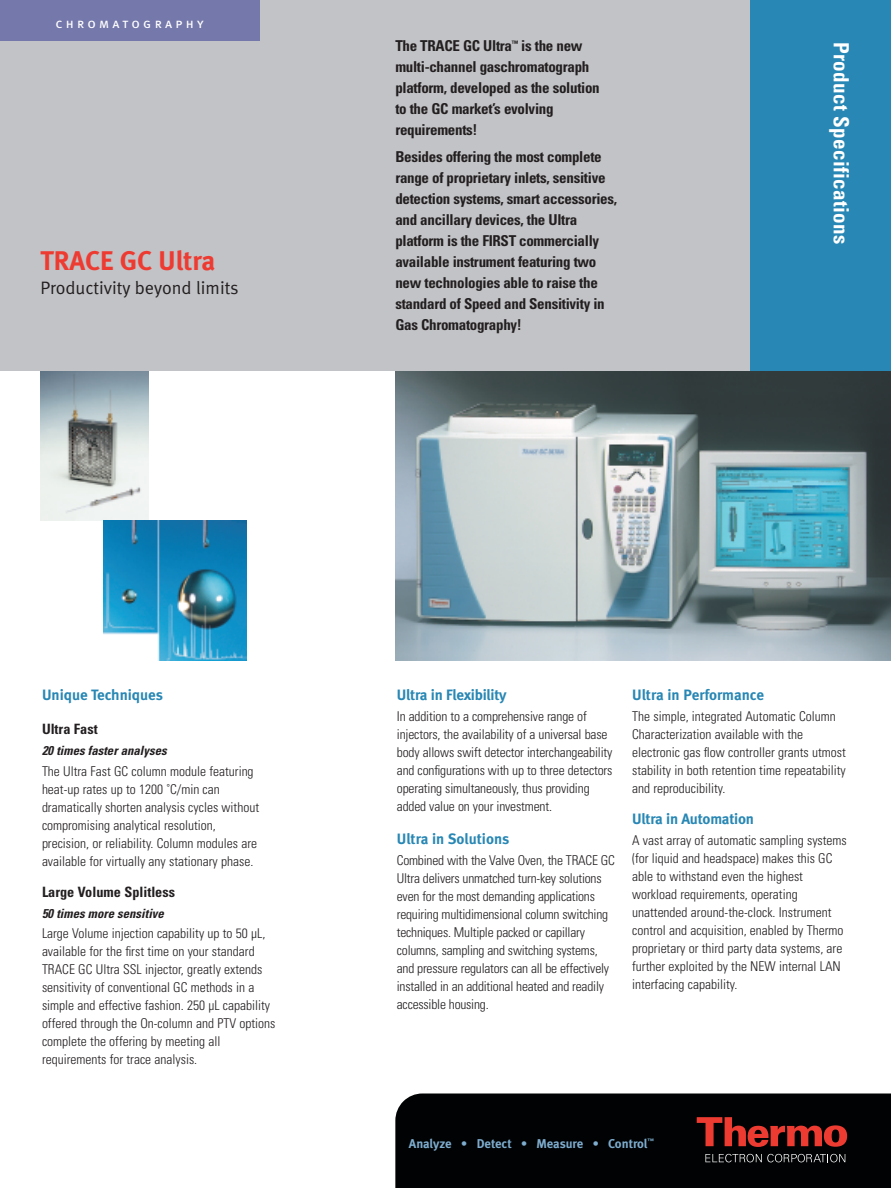
<style>
.page{position:relative;width:891px;height:1188px;background:#fff}
.page>*{position:absolute;margin:0;border:0;box-sizing:border-box;transform-origin:0 0}
.t1{font:27px "Meta Bold LF";color:#ee3b32}
.t2{font:700 condensed 21px "Univers";letter-spacing:.015em;color:#fff}
.t3{font:18px "Meta Normal LF";color:#231f20}
.t4{font:700 condensed 15px/21px "Univers";letter-spacing:-.02em;color:#231f20}
.t5{font:15px "Meta Bold LF";letter-spacing:-.01em;color:#2887b4}
.t6{font:700 condensed 14.25px "Univers";color:#231f20}
.t7{font:300 condensed 13.5px/18px "Univers";color:#231f20}
.t8{font:13.5px "Meta Book LF Caps";letter-spacing:.245em;color:#fff}
.t9{font:italic 700 condensed 12.75px "Univers";color:#231f20}
.t10{font:12.75px "Meta Bold LF";letter-spacing:-.005em;color:#7dacce}
</style>
<div class="page">
<img style="left:395px;top:370px;width:496px;height:291px">
<img style="left:40px;top:370px;width:109px;height:150px">
<div style="left:395px;top:1094px;width:496px;height:94px;background:#010203"></div>
<svg style="left:697px;top:1117px;width:150px;height:30px;background:#6c1b18"></svg>
<svg style="left:705px;top:1154px;width:140px;height:8px"></svg>
<div style="left:0;top:0;width:750px;height:370px;background:#c2c3c6"></div>
<div style="left:750px;top:0;width:141px;height:370px;background:#2887b4"></div>
<div style="left:0;top:0;width:259px;height:41px;background:#7578ab"></div>
<img style="left:104px;top:521px;width:142px;height:140px">
<p class="t8" style="left:55px;top:19px;width:150px">chromatography</p>
<h1 class="t1" style="left:41px;top:251px;width:176px">TRACE GC Ultra</h1>
<h3 class="t3" style="left:41px;top:282px;width:200px">Productivity beyond limits</h3>
<p class="t4" style="left:395px;top:37px;width:206px">The TRACE GC Ultra<sup>™</sup> is the new multi-channel gaschromatograph platform, developed as the solution to the GC market’s evolving requirements!</p>
<p class="t4" style="left:395px;top:147px;width:223px">Besides offering the most complete range of proprietary inlets, sensitive detection systems, smart accessories, and ancillary devices, the Ultra platform is the FIRST commercially available instrument featuring two new technologies able to raise the standard of Speed and Sensitivity in Gas Chromatography!</p>
<h2 class="t2" style="left:849px;top:42px;width:203px;rotate:90deg">Product Specifications</h2>
<p class="t5" style="left:42px;top:689px;width:122px">Unique Techniques</p>
<p class="t6" style="left:42px;top:724px;width:57px">Ultra Fast</p>
<p class="t9" style="left:42px;top:746px;width:126px">20 times faster analyses</p>
<p class="t7" style="left:42px;top:763px;width:219px">The Ultra Fast GC column module featuring heat-up rates up to 1200 ˚C/min can dramatically shorten analysis cycles without compromising analytical resolution, precision, or reliability. Column modules are available for virtually any stationary phase.</p>
<p class="t6" style="left:42px;top:887px;width:135px">Large Volume Splitless</p>
<p class="t9" style="left:42px;top:909px;width:123px">50 times more sensitive</p>
<p class="t7" style="left:42px;top:926px;width:235px">Large Volume injection capability up to 50 µL, available for the first time on your standard TRACE GC Ultra SSL injector, greatly extends sensitivity of conventional GC methods in a simple and effective fashion. 250 µL capability offered through the On-column and PTV options complete the offering by meeting all requirements for trace analysis.</p>
<p class="t5" style="left:397px;top:689px;width:111px">Ultra in Flexibility</p>
<p class="t7" style="left:397px;top:708px;width:217px">In addition to a comprehensive range of injectors, the availability of a universal base body allows swift detector interchangeability and configurations with up to three detectors operating simultaneously, thus providing added value on your investment.</p>
<p class="t5" style="left:397px;top:833px;width:114px">Ultra in Solutions</p>
<p class="t7" style="left:397px;top:852px;width:220px">Combined with the Valve Oven, the TRACE GC Ultra delivers unmatched turn-key solutions even for the most demanding applications requiring multidimensional column switching techniques. Multiple packed or capillary columns, sampling and switching systems, and pressure regulators can all be effectively installed in an additional heated and readily accessible housing.</p>
<p class="t5" style="left:632px;top:689px;width:133px">Ultra in Performance</p>
<p class="t7" style="left:632px;top:708px;width:215px">The simple, integrated Automatic Column Characterization available with the electronic gas flow controller grants utmost stability in both retention time repeatability and reproducibility.</p>
<p class="t5" style="left:632px;top:814px;width:123px">Ultra in Automation</p>
<p class="t7" style="left:632px;top:833px;width:216px">A vast array of automatic sampling systems (for liquid and headspace) makes this GC able to withstand even the highest workload requirements, operating unattended around-the-clock. Instrument control and acquisition, enabled by Thermo proprietary or third party data systems, are further exploited by the NEW internal LAN interfacing capability.</p>
<p class="t10" style="left:409px;top:1139px;width:247px">Analyze • Detect • Measure • Control<sup>™</sup></p>
</div>
